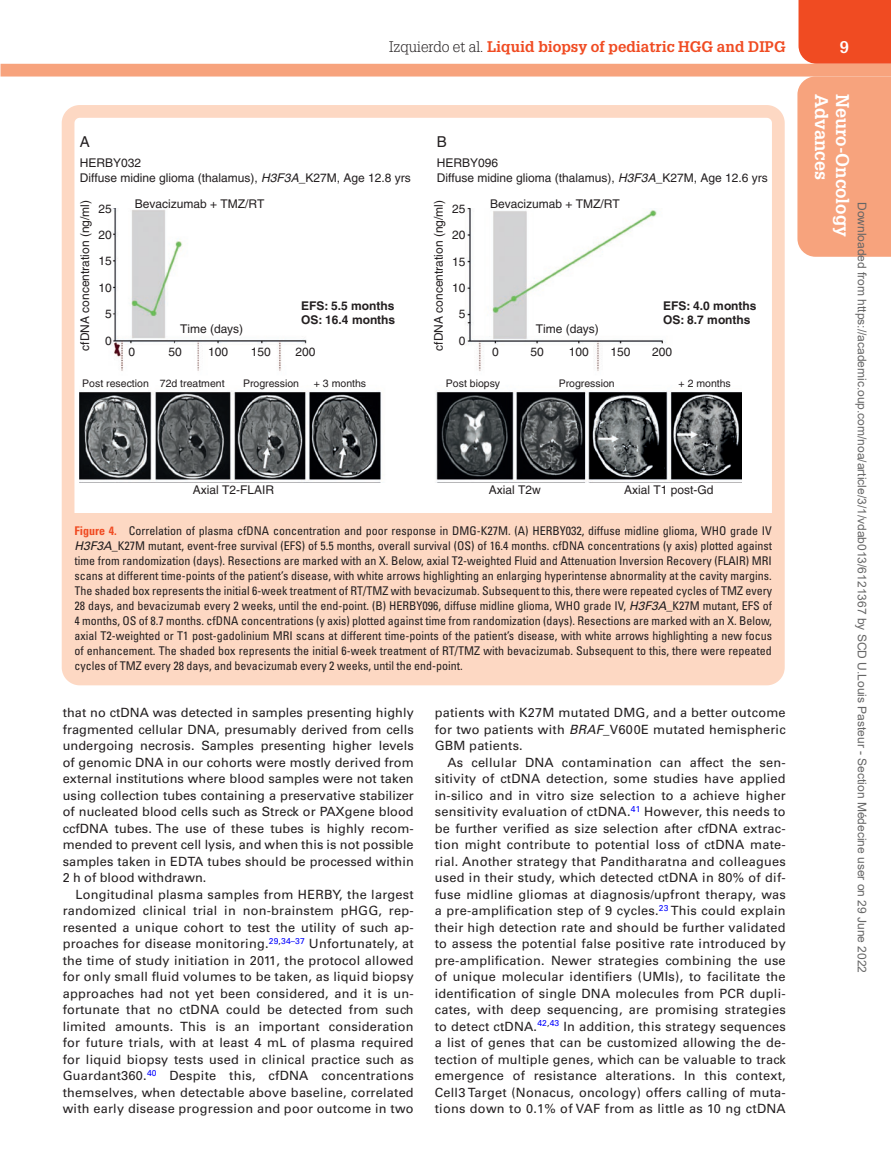
<style>
.page{position:relative;width:891px;height:1175px;background:#fff}
.page>*{position:absolute;margin:0;border:0;box-sizing:border-box;transform-origin:0 0}
.t1{font:700 18px "Glypha LT Std";color:#fff}
.t2{font:700 16.5px "Glypha LT Std";color:#fff}
.t3{font:700 15px "Glypha LT Std";color:#f04b22}
.t4{font:15px "Helvetica";color:#231f20}
.t5{font:12.75px/16.5px "Univers LT Std";letter-spacing:.02em;color:#231f20;text-align:justify}
.t6{font:condensed 12px/15px "Univers LT Std";color:#231f20;text-align:justify}
.t7{font:12px/14.4px "Helvetica";color:#231f20}
.t8{font:12px "Arial";color:#666}
.t9{font:700 12px/14.4px "Helvetica";color:#231f20}
.t10{font:10.5px "Helvetica";color:#231f20}
.s1{font-weight:300;color:#231f20}
.s2{font-style:italic}
.s3{font-weight:700;color:#f04b22}
.s4{font-style:italic;font-stretch:normal}
</style>
<div class="page">
<div style="left:799px;top:0;width:92px;height:64px;background:#f04b22"></div>
<div style="left:1px;top:64px;width:890px;height:12px;background:#f7a37d"></div>
<div style="left:797px;top:76px;width:94px;height:181px;background:#f7a37d"></div>
<div style="left:65px;top:513px;width:716px;height:164px;background:#fdd8c3"></div>
<img style="left:80px;top:208px;width:662px;height:274px">
<div style="left:62px;top:105px;width:723px;height:580px;border:13px solid #fdd8c3;border-radius:12px"></div>
<p class="t3" style="left:389px;top:37px;width:398px"><span class="s1">Izquierdo et al.</span> Liquid biopsy of pediatric HGG and DIPG</p>
<p class="t2" style="left:840px;top:37px;width:11px">9</p>
<h1 class="t1" style="left:833px;top:94px;width:88px;rotate:90deg">Advances</h1>
<h1 class="t1" style="left:854px;top:94px;width:145px;rotate:90deg">Neuro-Oncology</h1>
<p class="t4" style="left:80px;top:133px;width:12px">A</p>
<p class="t4" style="left:437px;top:133px;width:12px">B</p>
<p class="t7" style="left:80px;top:156px;width:332px">HERBY032<br>Diffuse midine glioma (thalamus), <span class="s2">H3F3A</span>_K27M, Age 12.8 yrs</p>
<p class="t7" style="left:437px;top:156px;width:332px">HERBY096<br>Diffuse midine glioma (thalamus), <span class="s2">H3F3A</span>_K27M, Age 12.6 yrs</p>
<p class="t7" style="left:135px;top:197px;width:131px">Bevacizumab + TMZ/RT</p>
<p class="t7" style="left:490px;top:197px;width:131px">Bevacizumab + TMZ/RT</p>
<p class="t7" style="left:78px;top:350px;width:152px;rotate:-90deg">cfDNA concentration (ng/ml)</p>
<p class="t7" style="left:431px;top:350px;width:152px;rotate:-90deg">cfDNA concentration (ng/ml)</p>
<p class="t8" style="left:866px;top:202px;width:772px;rotate:90deg">Downloaded from https://academic.oup.com/noa/article/3/1/vdab013/6121367 by SCD U.Louis Pasteur - Section Médecine user on 29 June 2022</p>
<p class="t7" style="left:98px;top:201px;width:15px">25</p>
<p class="t7" style="left:452px;top:201px;width:15px">25</p>
<p class="t7" style="left:98px;top:228px;width:15px">20</p>
<p class="t7" style="left:452px;top:228px;width:15px">20</p>
<p class="t7" style="left:98px;top:254px;width:15px">15</p>
<p class="t7" style="left:452px;top:254px;width:15px">15</p>
<p class="t7" style="left:98px;top:280px;width:15px">10</p>
<p class="t7" style="left:452px;top:280px;width:15px">10</p>
<p class="t9" style="left:301px;top:298px;width:96px">EFS: 5.5 months<br>OS: 16.4 months</p>
<p class="t9" style="left:663px;top:298px;width:95px">EFS: 4.0 months<br>OS: 8.7 months</p>
<p class="t7" style="left:105px;top:307px;width:8px">5</p>
<p class="t7" style="left:459px;top:307px;width:8px">5</p>
<p class="t7" style="left:180px;top:322px;width:64px">Time (days)</p>
<p class="t7" style="left:536px;top:322px;width:64px">Time (days)</p>
<p class="t7" style="left:459px;top:333px;width:8px">0</p>
<p class="t7" style="left:105px;top:333px;width:8px">0</p>
<p class="t7" style="left:168px;top:344px;width:15px">50</p>
<p class="t7" style="left:208px;top:344px;width:22px">100</p>
<p class="t7" style="left:251px;top:344px;width:22px">150</p>
<p class="t7" style="left:295px;top:344px;width:22px">200</p>
<p class="t7" style="left:492px;top:344px;width:8px">0</p>
<p class="t7" style="left:530px;top:344px;width:15px">50</p>
<p class="t7" style="left:569px;top:344px;width:22px">100</p>
<p class="t7" style="left:611px;top:344px;width:22px">150</p>
<p class="t7" style="left:652px;top:344px;width:22px">200</p>
<p class="t7" style="left:128px;top:344px;width:8px">0</p>
<p class="t10" style="left:82px;top:377px;width:144px">Post resection 72d treatment</p>
<p class="t10" style="left:243px;top:377px;width:58px">Progression</p>
<p class="t10" style="left:314px;top:377px;width:54px">+ 3 months</p>
<p class="t10" style="left:679px;top:377px;width:54px">+ 2 months</p>
<p class="t10" style="left:446px;top:377px;width:56px">Post biopsy</p>
<p class="t10" style="left:559px;top:377px;width:58px">Progression</p>
<p class="t7" style="left:193px;top:483px;width:83px">Axial T2-FLAIR</p>
<p class="t7" style="left:489px;top:483px;width:54px">Axial T2w</p>
<p class="t7" style="left:624px;top:483px;width:91px">Axial T1 post-Gd</p>
<p class="t6" style="left:74px;top:522px;width:699px"><span class="s3">Figure 4.</span> Correlation of plasma cfDNA concentration and poor response in DMG-K27M. (A) HERBY032, diffuse midline glioma, WHO grade IV <span class="s4">H3F3A</span>_K27M mutant, event-free survival (EFS) of 5.5 months, overall survival (OS) of 16.4 months. cfDNA concentrations (y axis) plotted against time from randomization (days). Resections are marked with an X. Below, axial T2-weighted Fluid and Attenuation Inversion Recovery (FLAIR) MRI scans at different time-points of the patient’s disease, with white arrows highlighting an enlarging hyperintense abnormality at the cavity margins.<br>The shaded box represents the initial 6-week treatment of RT/TMZ with bevacizumab. Subsequent to this, there were repeated cycles of TMZ every 28 days, and bevacizumab every 2 weeks, until the end-point. (B) HERBY096, diffuse midline glioma, WHO grade IV, <span class="s4">H3F3A</span>_K27M mutant, EFS of 4 months, OS of 8.7 months. cfDNA concentrations (y axis) plotted against time from randomization (days). Resections are marked with an X. Below, axial T2-weighted or T1 post-gadolinium MRI scans at different time-points of the patient’s disease, with white arrows highlighting a new focus of enhancement. The shaded box represents the initial 6-week treatment of RT/TMZ with bevacizumab. Subsequent to this, there were repeated cycles of TMZ every 28 days, and bevacizumab every 2 weeks, until the end-point.</p>
<p class="t5" style="left:435px;top:704px;width:353px">patients with K27M mutated DMG, and a better outcome for two patients with <span class="s2">BRAF</span>_V600E mutated hemispheric GBM patients.</p>
<p class="t5" style="left:435px;top:754px;width:353px;text-indent:13px">As cellular DNA contamination can affect the sen&shy;sitivity of ctDNA detection, some studies have applied in-silico and in vitro size selection to a achieve higher sensitivity evaluation of ctDNA.<sup>41</sup> However, this needs to be further verified as size selection after cfDNA extrac&shy;tion might contribute to potential loss of ctDNA mate&shy;rial. Another strategy that Panditharatna and colleagues used in their study, which detected ctDNA in 80% of dif&shy;fuse midline gliomas at diagnosis/upfront therapy, was a pre-amplification step of 9 cycles.<sup>23</sup> This could explain their high detection rate and should be further validated to assess the potential false positive rate introduced by pre-amplification. Newer strategies combining the use of unique molecular identifiers (UMIs), to facilitate the identification of single DNA molecules from PCR dupli&shy;cates, with deep sequencing, are promising strategies to detect ctDNA.<sup>42</sup><sup>,</sup><sup>43</sup> In addition, this strategy sequences a list of genes that can be customized allowing the de&shy;tection of multiple genes, which can be valuable to track emergence of resistance alterations. In this context, Cell3 Target (Nonacus, oncology) offers calling of muta&shy;tions down to 0.1% of VAF from as little as 10 ng ctDNA</p>
<p class="t5" style="left:63px;top:704px;width:353px">that no ctDNA was detected in samples presenting highly fragmented cellular DNA, presumably derived from cells undergoing necrosis. Samples presenting higher levels of genomic DNA in our cohorts were mostly derived from external institutions where blood samples were not taken using collection tubes containing a preservative stabilizer of nucleated blood cells such as Streck or PAXgene blood ccfDNA tubes. The use of these tubes is highly recom&shy;mended to prevent cell lysis, and when this is not possible samples taken in EDTA tubes should be processed within 2 h of blood withdrawn.</p>
<p class="t5" style="left:63px;top:886px;width:353px;text-indent:13px">Longitudinal plasma samples from HERBY, the largest randomized clinical trial in non-brainstem pHGG, rep&shy;resented a unique cohort to test the utility of such ap&shy;proaches for disease monitoring.<sup>29</sup><sup>,</sup><sup>34–37</sup> Unfortunately, at the time of study initiation in 2011, the protocol allowed for only small fluid volumes to be taken, as liquid biopsy approaches had not yet been considered, and it is un&shy;fortunate that no ctDNA could be detected from such limited amounts. This is an important consideration for future trials, with at least 4 mL of plasma required for liquid biopsy tests used in clinical practice such as Guardant360.<sup>40</sup> Despite this, cfDNA concentrations themselves, when detectable above baseline, correlated with early disease progression and poor outcome in two</p>
</div>
